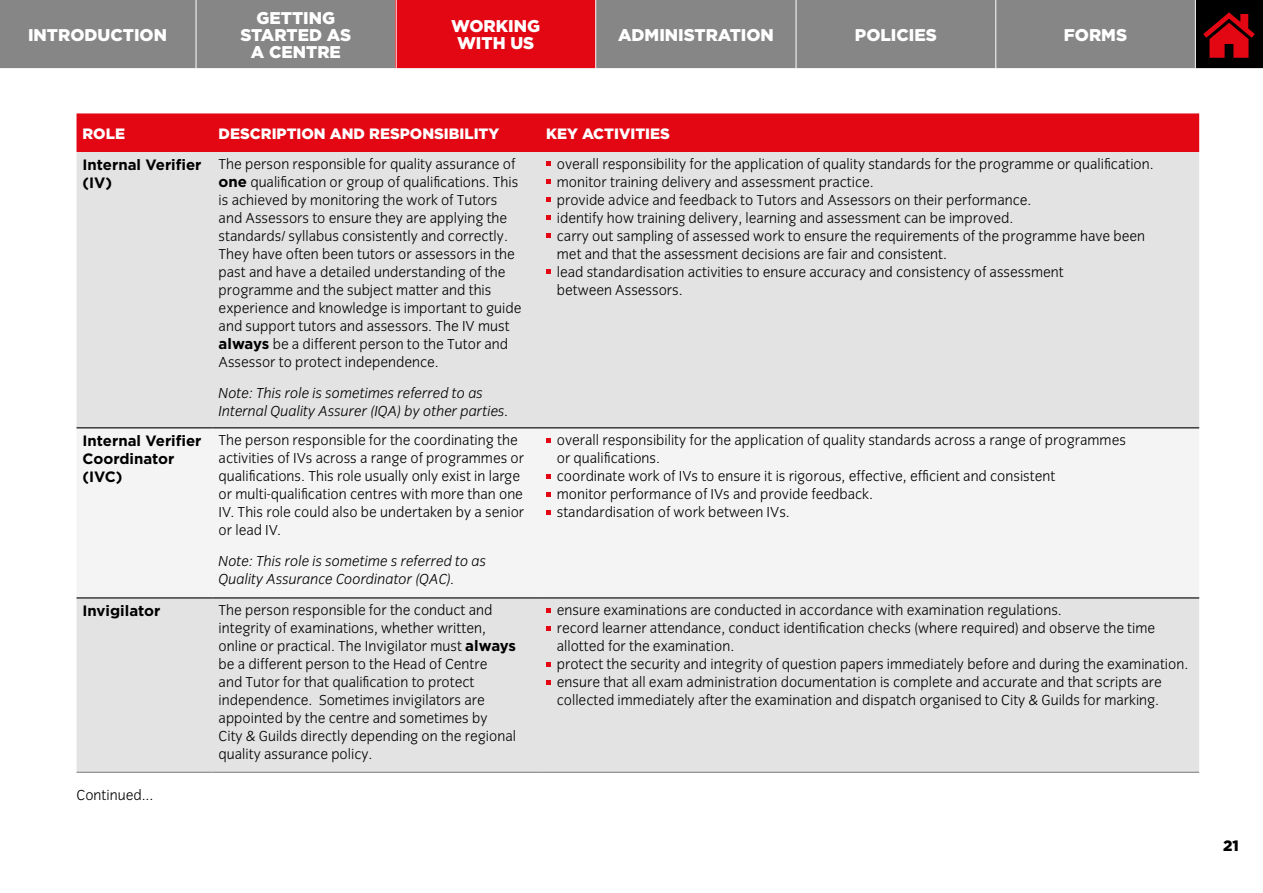
<style>
.page{position:relative;width:1263px;height:893px;background:#fff}
.page>*{position:absolute;margin:0;border:0;box-sizing:border-box;transform-origin:0 0}
.t1{font:900 16.95px/17px "Gotham";color:#fff;text-align:center}
.t2{font:15px/18px "Congress Sans Light Std";color:#000}
.t3{font:italic 15px/18px "Congress Sans Light Std";color:#000}
.t4{font:700 15px/18px "Gotham";color:#000}
.t5{font:900 15px "Gotham";color:#fff}
.t6{font:900 15px "Gotham";color:#000}
.s1{font-family:"Gotham";font-weight:700}
</style>
<div class="page">
<div style="left:77px;top:113px;width:1122px;height:39px;background:#e30613"></div>
<div style="left:77px;top:152px;width:1122px;height:620px;background:#e3e3e3"></div>
<div style="left:77px;top:428px;width:1122px;height:169px;background:#f4f4f4"></div>
<hr style="left:77px;top:427px;width:136px;height:1px;background:#000">
<hr style="left:213px;top:427px;width:327px;height:1px;background:#000">
<hr style="left:540px;top:427px;width:659px;height:1px;background:#000">
<hr style="left:77px;top:597px;width:136px;height:1px;background:#000">
<hr style="left:213px;top:597px;width:327px;height:1px;background:#000">
<hr style="left:540px;top:597px;width:659px;height:1px;background:#000">
<hr style="left:77px;top:772px;width:136px;height:1px;background:#878686">
<hr style="left:213px;top:772px;width:327px;height:1px;background:#878686">
<hr style="left:540px;top:772px;width:659px;height:1px;background:#878686">
<svg style="left:546px;top:162px;width:4px;height:4px"></svg>
<svg style="left:546px;top:180px;width:4px;height:4px"></svg>
<svg style="left:546px;top:198px;width:4px;height:4px"></svg>
<svg style="left:546px;top:216px;width:4px;height:4px"></svg>
<svg style="left:546px;top:234px;width:4px;height:4px"></svg>
<svg style="left:546px;top:270px;width:4px;height:4px"></svg>
<svg style="left:546px;top:438px;width:4px;height:4px"></svg>
<svg style="left:546px;top:474px;width:4px;height:4px"></svg>
<svg style="left:546px;top:492px;width:4px;height:4px"></svg>
<svg style="left:546px;top:510px;width:4px;height:4px"></svg>
<svg style="left:546px;top:608px;width:4px;height:4px"></svg>
<svg style="left:546px;top:626px;width:4px;height:4px"></svg>
<svg style="left:546px;top:662px;width:4px;height:4px"></svg>
<svg style="left:546px;top:680px;width:4px;height:4px"></svg>
<div style="left:0;top:0;width:196px;height:69px;background:#878686"></div>
<div style="left:196px;top:0;width:200px;height:69px;background:#878686"></div>
<div style="left:396px;top:0;width:200px;height:69px;background:#e30613"></div>
<div style="left:596px;top:0;width:200px;height:69px;background:#878686"></div>
<div style="left:796px;top:0;width:200px;height:69px;background:#878686"></div>
<div style="left:996px;top:0;width:200px;height:69px;background:#878686"></div>
<div style="left:1195px;top:0;width:68px;height:69px;background:#000"></div>
<svg style="left:1203px;top:12px;width:52px;height:46px"></svg>
<hr style="left:196px;top:0;width:1px;height:69px;background:#fff">
<hr style="left:0;top:68px;width:1263px;height:1px;background:#fff">
<hr style="left:396px;top:0;width:1px;height:69px;background:#fff">
<hr style="left:595px;top:0;width:1px;height:69px;background:#fff">
<hr style="left:796px;top:0;width:1px;height:69px;background:#fff">
<hr style="left:995px;top:0;width:1px;height:69px;background:#fff">
<hr style="left:1195px;top:0;width:1px;height:69px;background:#fff">
<p class="t1" style="left:28px;top:26px;width:140px">INTRODUCTION</p>
<p class="t1" style="left:240px;top:9px;width:112px">GETTING<br>STARTED AS<br>A CENTRE</p>
<p class="t1" style="left:451px;top:17px;width:90px">WORKING<br>WITH US</p>
<p class="t1" style="left:618px;top:26px;width:157px">ADMINISTRATION</p>
<p class="t1" style="left:855px;top:26px;width:83px">POLICIES</p>
<p class="t1" style="left:1064px;top:26px;width:65px">FORMS</p>
<p class="t5" style="left:83px;top:123px;width:44px">ROLE</p>
<p class="t5" style="left:219px;top:123px;width:282px">DESCRIPTION AND RESPONSIBILITY</p>
<p class="t5" style="left:546px;top:123px;width:125px">KEY ACTIVITIES</p>
<p class="t4" style="left:83px;top:155px;width:121px">Internal Verifier (IV)</p>
<p class="t2" style="left:219px;top:155px;width:304px">The person responsible for quality assurance of <span class="s1">one</span> qualification or group of qualifications. This is achieved by monitoring the work of Tutors and Assessors to ensure they are applying the standards/ syllabus consistently and correctly.<br>They have often been tutors or assessors in the past and have a detailed understanding of the programme and the subject matter and this experience and knowledge is important to guide and support tutors and assessors. The IV must <span class="s1">always</span> be a different person to the Tutor and Assessor to protect independence.</p>
<p class="t3" style="left:219px;top:383px;width:292px">Note: This role is sometimes referred to as<br>Internal Quality Assurer (IQA) by other parties.</p>
<p class="t2" style="left:557px;top:155px;width:598px">overall responsibility for the application of quality standards for the programme or qualification. monitor training delivery and assessment practice.<br>provide advice and feedback to Tutors and Assessors on their performance.<br>identify how training delivery, learning and assessment can be improved.<br>carry out sampling of assessed work to ensure the requirements of the programme have been met and that the assessment decisions are fair and consistent.<br>lead standardisation activities to ensure accuracy and consistency of assessment<br>between Assessors.</p>
<p class="t4" style="left:83px;top:432px;width:121px">Internal Verifier<br>Coordinator (IVC)</p>
<p class="t2" style="left:219px;top:431px;width:307px">The person responsible for the coordinating the activities of IVs across a range of programmes or qualifications. This role usually only exist in large or multi-qualification centres with more than one IV. This role could also be undertaken by a senior or lead IV.</p>
<p class="t3" style="left:219px;top:552px;width:269px">Note: This role is sometime s referred to as<br>Quality Assurance Coordinator (QAC).</p>
<p class="t2" style="left:557px;top:431px;width:571px">overall responsibility for the application of quality standards across a range of programmes or qualifications.<br>coordinate work of IVs to ensure it is rigorous, effective, efficient and consistent<br>monitor performance of IVs and provide feedback.<br>standardisation of work between IVs.</p>
<p class="t4" style="left:83px;top:602px;width:79px">Invigilator</p>
<p class="t2" style="left:219px;top:602px;width:299px">The person responsible for the conduct and integrity of examinations, whether written, online or practical. The Invigilator must <span class="s1">always </span>be a different person to the Head of Centre<br>and Tutor for that qualification to protect independence. Sometimes invigilators are appointed by the centre and sometimes by<br>City &amp; Guilds directly depending on the regional quality assurance policy.</p>
<p class="t2" style="left:557px;top:602px;width:633px">ensure examinations are conducted in accordance with examination regulations.<br>record learner attendance, conduct identification checks (where required) and observe the time allotted for the examination.<br>protect the security and integrity of question papers immediately before and during the examination. ensure that all exam administration documentation is complete and accurate and that scripts are collected immediately after the examination and dispatch organised to City &amp; Guilds for marking.</p>
<p class="t2" style="left:77px;top:787px;width:78px">Continued...</p>
<p class="t6" style="left:1223px;top:835px;width:17px">21</p>
</div>
